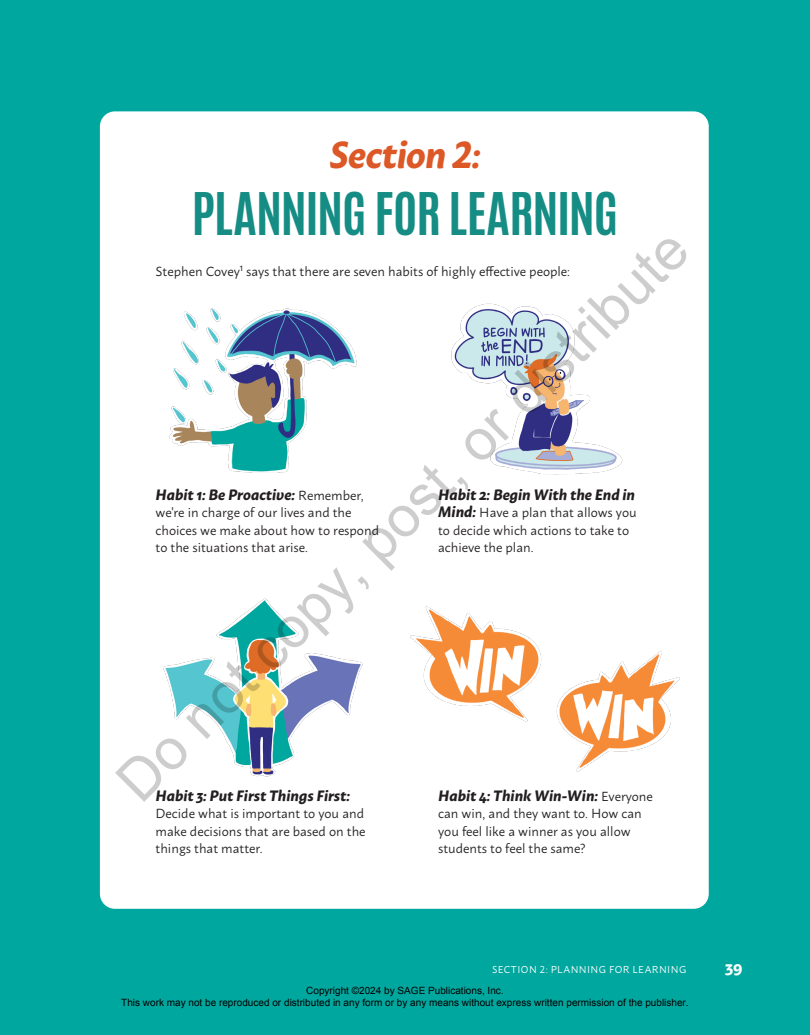
<style>
.page{position:relative;width:810px;height:1035px;background:#00a79f}
.page>*{position:absolute;margin:0;border:0;box-sizing:border-box;transform-origin:0 0}
.t1{font:57.5px "Arial";color:rgb(0 0 0/.2)}
.t2{font:700 50px "Antonio";letter-spacing:-.02em;color:#158c84}
.t3{font:italic 700 37.5px "Macho";letter-spacing:-.015em;color:#dd5827}
.t4{font:700 16.25px "Macho";color:#fff}
.t5{font:italic 700 15px "Macho";color:#231f20}
.t6{font:13.12px/17.5px "Macho";color:#231f20}
.t7{font:10px/12px "Arial";color:#000;text-align:center}
.t8{font:10px "Macho";letter-spacing:.04em;color:#fff}
.s1{font-weight:700;font-style:italic;font-size:15px}
.s2{font-weight:400;font-style:normal;font-size:13.12px}
</style>
<div class="page">
<div style="left:100px;top:111px;width:609px;height:798px;background:#fff;border-radius:15px"></div>
<img style="left:169px;top:308px;width:188px;height:165px">
<img style="left:451px;top:303px;width:172px;height:172px">
<img style="left:163px;top:598px;width:200px;height:179px">
<img style="left:410px;top:606px;width:270px;height:166px">
<h3 class="t3" style="left:329px;top:122px;width:153px">Section 2:</h3>
<h2 class="t2" style="left:192px;top:178px;width:428px">PLANNING FOR LEARNING</h2>
<p class="t6" style="left:156px;top:261px;width:416px">Stephen Covey<sup>1</sup> says that there are seven habits of highly effective people:</p>
<h1 class="t1" style="left:100px;top:764px;width:781px;rotate:-45deg">Do not copy, post, or distribute</h1>
<p class="t5" style="left:438px;top:481px;width:198px">Habit 2: Begin With the End in</p>
<p class="t6" style="left:438px;top:503px;width:200px"><span class="s1">Mind:</span> Have a plan that allows you to decide which actions to take to achieve the plan.</p>
<p class="t5" style="left:156px;top:481px;width:209px">Habit 1: Be Proactive: <span class="s2">Remember,</span></p>
<p class="t6" style="left:156px;top:503px;width:225px">we're in charge of our lives and the choices we make about how to respond to the situations that arise.</p>
<p class="t5" style="left:156px;top:782px;width:196px">Habit 3: Put First Things First:</p>
<p class="t6" style="left:156px;top:804px;width:211px;text-align:justify">Decide what is important to you and make decisions that are based on the things that matter.</p>
<p class="t5" style="left:438px;top:782px;width:216px">Habit 4: Think Win-Win: <span class="s2">Everyone</span></p>
<p class="t6" style="left:438px;top:804px;width:205px">can win, and they want to. How can you feel like a winner as you allow students to feel the same?</p>
<p class="t8" style="left:492px;top:960px;width:82px">Section 2: PLANNIN</p>
<p class="t8" style="left:599px;top:960px;width:65px">G FOR LEARNIN</p>
<p class="t8" style="left:679px;top:960px;width:9px">G</p>
<p class="t4" style="left:725px;top:952px;width:19px">39</p>
<p class="t7" style="left:121px;top:984px;width:569px">Copyright ©2024 by SAGE Publications, Inc.<br>This work may not be reproduced or distributed in any form or by any means without express written permission of the publisher.</p>
</div>
